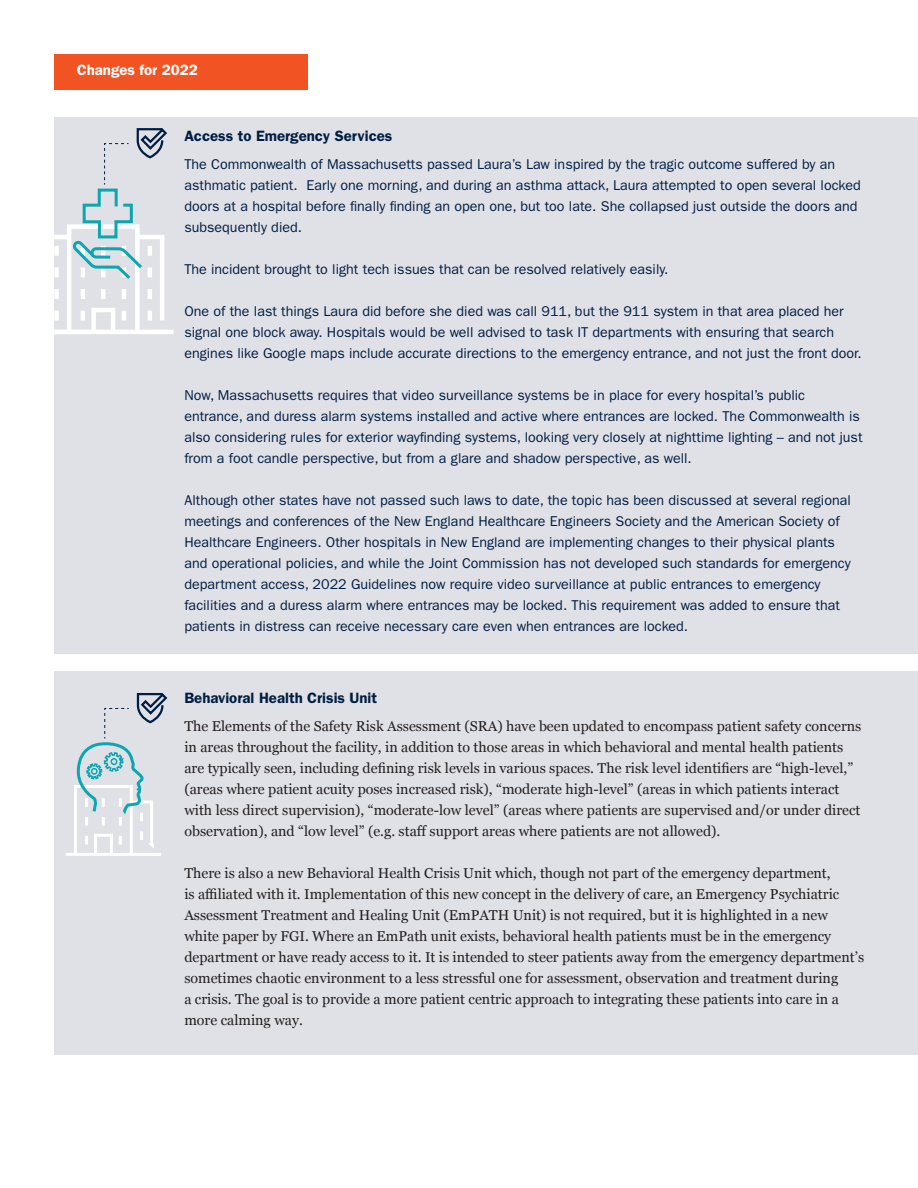
<style>
.page{position:relative;width:918px;height:1188px;background:#fff}
.page>*{position:absolute;margin:0;border:0;box-sizing:border-box;transform-origin:0 0}
.text_bold{font:600 15px "ITC Franklin Gothic Std";color:#001e41}
.text_bold-2{font:600 15px "ITC Franklin Gothic Std";color:#fff}
.franklin_text{font:14.25px/21px "ITC Franklin Gothic Std";color:#001e41}
.text{font:14.25px/21px "Georgia";color:#231f20}
</style>
<div class="page">
<div style="left:54px;top:117px;width:864px;height:536px;background:#e0e0e7"></div>
<div style="left:54px;top:671px;width:864px;height:383px;background:#e0e0e7"></div>
<div style="left:54px;top:54px;width:254px;height:35px;background:#f15422"></div>
<svg style="left:54px;top:128px;width:120px;height:206px"></svg>
<svg style="left:66px;top:693px;width:102px;height:163px"></svg>
<div style="left:110px;top:758px;width:8px;height:7px;border:2px solid #0ba6b0;border-radius:50%"></div>
<p class="text_bold-2" style="left:77px;top:61px;width:122px">Changes for 2022</p>
<p class="text_bold" style="left:184px;top:127px;width:210px">Access to Emergency Services</p>
<p class="franklin_text" style="left:184px;top:154px;width:678px">The Commonwealth of Massachusetts passed Laura’s Law inspired by the tragic outcome suffered by an asthmatic patient. Early one morning, and during an asthma attack, Laura attempted to open several locked doors at a hospital before finally finding an open one, but too late. She collapsed just outside the doors and subsequently died.</p>
<p class="franklin_text" style="left:184px;top:259px;width:486px">The incident brought to light tech issues that can be resolved relatively easily.</p>
<p class="franklin_text" style="left:184px;top:301px;width:679px">One of the last things Laura did before she died was call 911, but the 911 system in that area placed her signal one block away. Hospitals would be well advised to task IT departments with ensuring that search engines like Google maps include accurate directions to the emergency entrance, and not just the front door.</p>
<p class="franklin_text" style="left:184px;top:385px;width:680px">Now, Massachusetts requires that video surveillance systems be in place for every hospital’s public entrance, and duress alarm systems installed and active where entrances are locked. The Commonwealth is also considering rules for exterior wayfinding systems, looking very closely at nighttime lighting – and not just from a foot candle perspective, but from a glare and shadow perspective, as well.</p>
<p class="franklin_text" style="left:184px;top:490px;width:668px">Although other states have not passed such laws to date, the topic has been discussed at several regional meetings and conferences of the New England Healthcare Engineers Society and the American Society of Healthcare Engineers. Other hospitals in New England are implementing changes to their physical plants and operational policies, and while the Joint Commission has not developed such standards for emergency department access, 2022 Guidelines now require video surveillance at public entrances to emergency facilities and a duress alarm where entrances may be locked. This requirement was added to ensure that patients in distress can receive necessary care even when entrances are locked.</p>
<p class="text_bold" style="left:184px;top:689px;width:194px">Behavioral Health Crisis Unit</p>
<p class="text" style="left:184px;top:715px;width:679px">The Elements of the Safety Risk Assessment (SRA) have been updated to encompass patient safety concerns in areas throughout the facility, in addition to those areas in which behavioral and mental health patients are typically seen, including defining risk levels in various spaces. The risk level identifiers are “high-level,” (areas where patient acuity poses increased risk), “moderate high-level” (areas in which patients interact with less direct supervision), “moderate-low level” (areas where patients are supervised and/or under direct observation), and “low level” (e.g. staff support areas where patients are not allowed).</p>
<p class="text" style="left:184px;top:862px;width:681px">There is also a new Behavioral Health Crisis Unit which, though not part of the emergency department,<br>is affiliated with it. Implementation of this new concept in the delivery of care, an Emergency Psychiatric Assessment Treatment and Healing Unit (EmPATH Unit) is not required, but it is highlighted in a new white paper by FGI. Where an EmPath unit exists, behavioral health patients must be in the emergency department or have ready access to it. It is intended to steer patients away from the emergency department’s sometimes chaotic environment to a less stressful one for assessment, observation and treatment during<br>a crisis. The goal is to provide a more patient centric approach to integrating these patients into care in a more calming way.</p>
</div>
